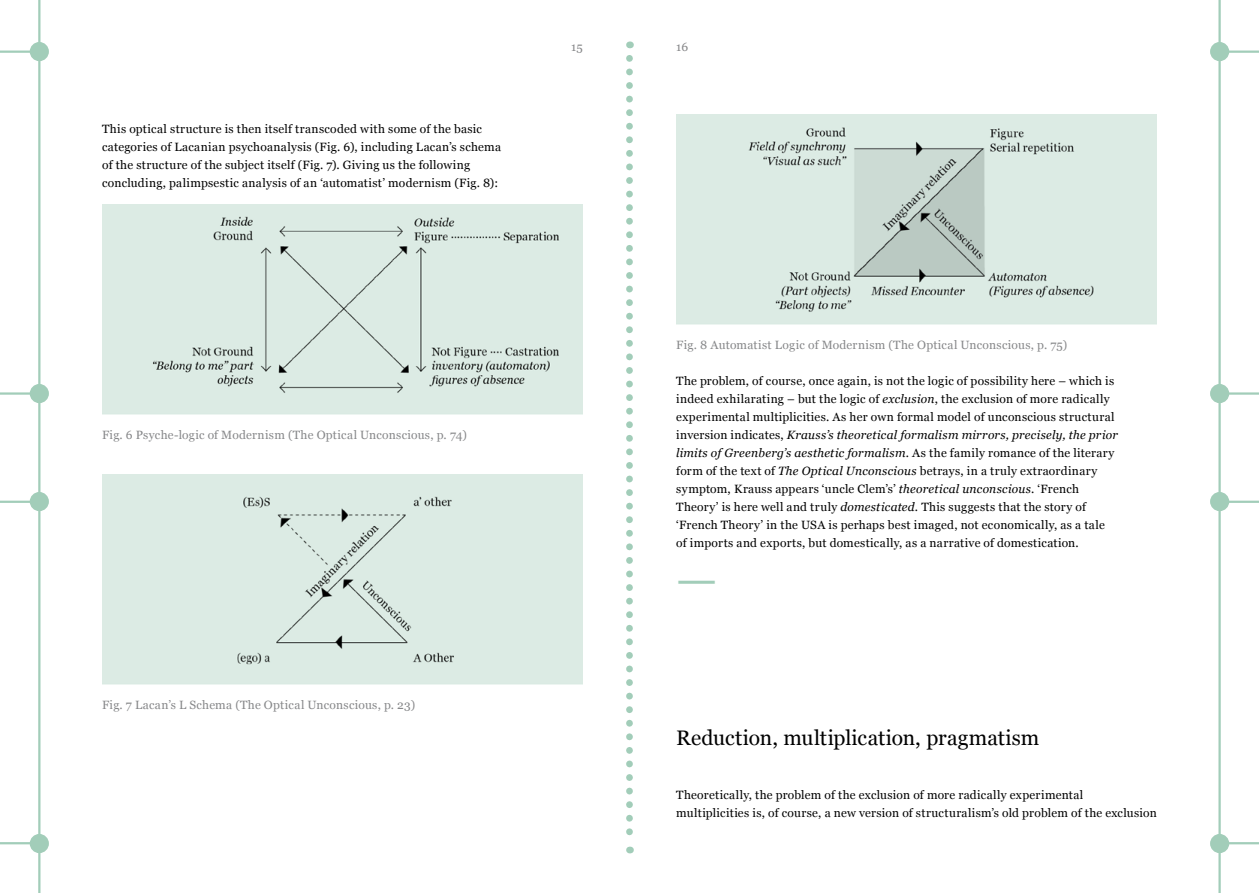
<style>
.page{position:relative;width:1259px;height:893px;background:#fff}
.page>*{position:absolute;margin:0;border:0;box-sizing:border-box;transform-origin:0 0}
.t1{font:48px "Georgia";color:#a2cdb9}
.t2{font:21px "Georgia";color:#000}
.t3{font:12px/18px "Georgia";letter-spacing:.025em;color:#000}
.t4{font:12px "Georgia";letter-spacing:.02em;color:#87888a}
.s1{font-style:italic}
</style>
<div class="page">
<hr style="left:1218px;top:0;width:2px;height:893px;background:#a2cdb9">
<hr style="left:1228px;top:51px;width:31px;height:2px;background:#a2cdb9">
<hr style="left:1228px;top:392px;width:31px;height:3px;background:#a2cdb9">
<hr style="left:1228px;top:501px;width:31px;height:2px;background:#a2cdb9">
<hr style="left:1228px;top:842px;width:31px;height:2px;background:#a2cdb9">
<div style="left:1210px;top:43px;width:18px;height:17px;background:#a2cdb9;border-radius:50%"></div>
<div style="left:1210px;top:42px;width:19px;height:19px;border:2px solid #a2cdb9;border-radius:50%"></div>
<div style="left:1210px;top:385px;width:18px;height:17px;background:#a2cdb9;border-radius:50%"></div>
<div style="left:1210px;top:384px;width:19px;height:19px;border:2px solid #a2cdb9;border-radius:50%"></div>
<div style="left:1210px;top:493px;width:18px;height:17px;background:#a2cdb9;border-radius:50%"></div>
<div style="left:1210px;top:492px;width:19px;height:19px;border:2px solid #a2cdb9;border-radius:50%"></div>
<div style="left:1210px;top:835px;width:18px;height:17px;background:#a2cdb9;border-radius:50%"></div>
<div style="left:1210px;top:834px;width:19px;height:19px;border:2px solid #a2cdb9;border-radius:50%"></div>
<hr style="left:38px;top:0;width:2px;height:893px;background:#a2cdb9">
<hr style="left:0;top:51px;width:30px;height:2px;background:#a2cdb9">
<hr style="left:0;top:392px;width:30px;height:3px;background:#a2cdb9">
<hr style="left:0;top:501px;width:30px;height:2px;background:#a2cdb9">
<hr style="left:0;top:842px;width:30px;height:2px;background:#a2cdb9">
<div style="left:31px;top:43px;width:17px;height:17px;background:#a2cdb9;border-radius:50%"></div>
<div style="left:30px;top:42px;width:19px;height:19px;border:2px solid #a2cdb9;border-radius:50%"></div>
<div style="left:31px;top:385px;width:17px;height:17px;background:#a2cdb9;border-radius:50%"></div>
<div style="left:30px;top:384px;width:19px;height:19px;border:2px solid #a2cdb9;border-radius:50%"></div>
<div style="left:31px;top:493px;width:17px;height:17px;background:#a2cdb9;border-radius:50%"></div>
<div style="left:30px;top:492px;width:19px;height:19px;border:2px solid #a2cdb9;border-radius:50%"></div>
<div style="left:31px;top:835px;width:17px;height:17px;background:#a2cdb9;border-radius:50%"></div>
<div style="left:30px;top:834px;width:19px;height:19px;border:2px solid #a2cdb9;border-radius:50%"></div>
<svg style="left:626px;top:58px;width:7px;height:795px"></svg>
<img style="left:676px;top:115px;width:481px;height:210px">
<img style="left:102px;top:205px;width:481px;height:210px">
<div style="left:102px;top:475px;width:481px;height:210px;background:#dcebe4"></div>
<p class="t3" style="left:102px;top:120px;width:400px">This optical structure is then itself transcoded with some of the basic categories of Lacanian psychoanalysis (Fig. 6), including Lacan’s schema of the structure of the subject itself (Fig. 7). Giving us the following concluding, palimpsestic analysis of an ‘automatist’ modernism (Fig. 8):</p>
<p class="t4" style="left:102px;top:427px;width:366px">Fig. 6 Psyche-logic of Modernism (The Optical Unconscious, p. 74)</p>
<p class="t4" style="left:102px;top:697px;width:315px">Fig. 7 Lacan’s L Schema (The Optical Unconscious, p. 23)</p>
<p class="t4" style="left:571px;top:40px;width:13px">15</p>
<p class="t4" style="left:676px;top:40px;width:13px">16</p>
<p class="t4" style="left:676px;top:337px;width:392px">Fig. 8 Automatist Logic of Modernism (The Optical Unconscious, p. 75)</p>
<p class="t3" style="left:676px;top:372px;width:443px">The problem, of course, once again, is not the logic of possibility here – which is indeed exhilarating – but the logic of <span class="s1">exclusion</span>, the exclusion of more radically experimental multiplicities. As her own formal model of unconscious structural inversion indicates, <span class="s1">Krauss’s theoretical formalism mirrors, precisely, the prior limits of Greenberg’s aesthetic formalism</span>. As the family romance of the literary form of the text of <span class="s1">The Optical Unconscious</span> betrays, in a truly extraordinary symptom, Krauss appears ‘uncle Clem’s’ <span class="s1">theoretical unconscious</span>. ‘French Theory’ is here well and truly <span class="s1">domesticated</span>. This suggests that the story of ‘French Theory’ in the USA is perhaps best imaged, not economically, as a tale of imports and exports, but domestically, as a narrative of domestication.</p>
<h1 class="t1" style="left:676px;top:549px;width:43px">—</h1>
<h2 class="t2" style="left:676px;top:725px;width:365px">Reduction, multiplication, pragmatism</h2>
<p class="t3" style="left:676px;top:786px;width:482px">Theoretically, the problem of the exclusion of more radically experimental multiplicities is, of course, a new version of structuralism’s old problem of the exclusion</p>
</div>
